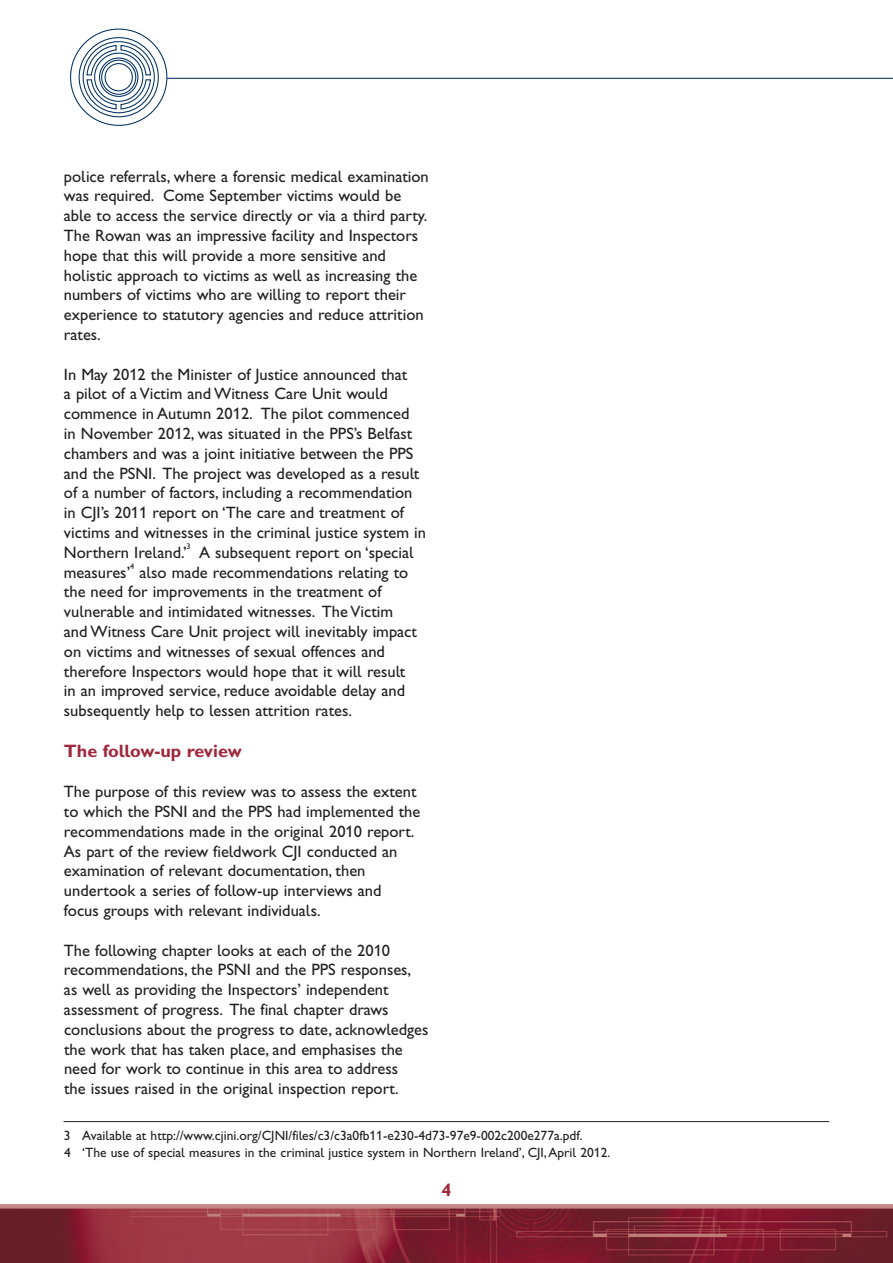
<style>
.page{position:relative;width:893px;height:1263px;background:#fff}
.page>*{position:absolute;margin:0;border:0;box-sizing:border-box;transform-origin:0 0}
.t1{font:18px "Gill Sans Hta Bold Plain";letter-spacing:-.01em;color:#9f283d}
.t2{font:16.5px/19.8px "Gill Sans Hta";color:#231f20}
.t3{font:13.5px/16.2px "Gill Sans Hta";color:#231f20}
.t4{font:8.25px "Gill Sans Hta";color:#231f20}
</style>
<div class="page">
<hr style="left:167px;top:78px;width:726px;height:1px;background:#003163">
<div style="left:83px;top:41px;width:72px;height:72px;border:1px solid #003163;border-radius:50%"></div>
<div style="left:79px;top:37px;width:80px;height:80px;border:1px solid #003163;border-radius:50%"></div>
<svg style="left:86px;top:44px;width:66px;height:66px"></svg>
<img style="left:0;top:1208px;width:893px;height:55px">
<hr style="left:0;top:1204px;width:893px;height:4px;background:#c68985">
<hr style="left:64px;top:1121px;width:765px;height:1px;background:#231f20">
<p class="t2" style="left:64px;top:168px;width:366px">police referrals, where a forensic medical examination was required. Come September victims would be able to access the service directly or via a third party.<br>The Rowan was an impressive facility and Inspectors hope that this will provide a more sensitive and holistic approach to victims as well as increasing the numbers of victims who are willing to report their experience to statutory agencies and reduce attrition rates.</p>
<p class="t2" style="left:64px;top:366px;width:364px">In May 2012 the Minister of Justice announced that<br>a pilot of a Victim and Witness Care Unit would commence in Autumn 2012. The pilot commenced<br>in November 2012, was situated in the PPS’s Belfast chambers and was a joint initiative between the PPS and the PSNI. The project was developed as a result of a number of factors, including a recommendation in CJI’s 2011 report on ‘The care and treatment of victims and witnesses in the criminal justice system in Northern Ireland.’</p>
<p class="t4" style="left:187px;top:543px;width:6px">3</p>
<p class="t2" style="left:199px;top:544px;width:216px">A subsequent report on ‘special</p>
<p class="t4" style="left:130px;top:563px;width:6px">4</p>
<p class="t2" style="left:64px;top:564px;width:355px;text-indent:75px">also made recommendations relating to the need for improvements in the treatment of vulnerable and intimidated witnesses. The Victim and Witness Care Unit project will inevitably impact on victims and witnesses of sexual offences and therefore Inspectors would hope that it will result in an improved service, reduce avoidable delay and subsequently help to lessen attrition rates.</p>
<p class="t1" style="left:64px;top:744px;width:179px">The follow-up review</p>
<p class="t2" style="left:64px;top:783px;width:358px">The purpose of this review was to assess the extent to which the PSNI and the PPS had implemented the recommendations made in the original 2010 report.<br>As part of the review fieldwork CJI conducted an examination of relevant documentation, then undertook a series of follow-up interviews and focus groups with relevant individuals.</p>
<p class="t2" style="left:64px;top:942px;width:366px">The following chapter looks at each of the 2010 recommendations, the PSNI and the PPS responses, as well as providing the Inspectors’ independent assessment of progress. The final chapter draws conclusions about the progress to date, acknowledges the work that has taken place, and emphasises the need for work to continue in this area to address<br>the issues raised in the original inspection report.</p>
<p class="t3" style="left:64px;top:1129px;width:548px">3 Available at http://www.cjini.org/CJNI/files/c3/c3a0fb11-e230-4d73-97e9-002c200e277a.pdf.<br>4 ‘The use of special measures in the criminal justice system in Northern Ireland’, CJI, April 2012.</p>
<p class="t2" style="left:64px;top:564px;width:68px">measures’</p>
<p class="t1" style="left:441px;top:1184px;width:11px">4</p>
</div>
